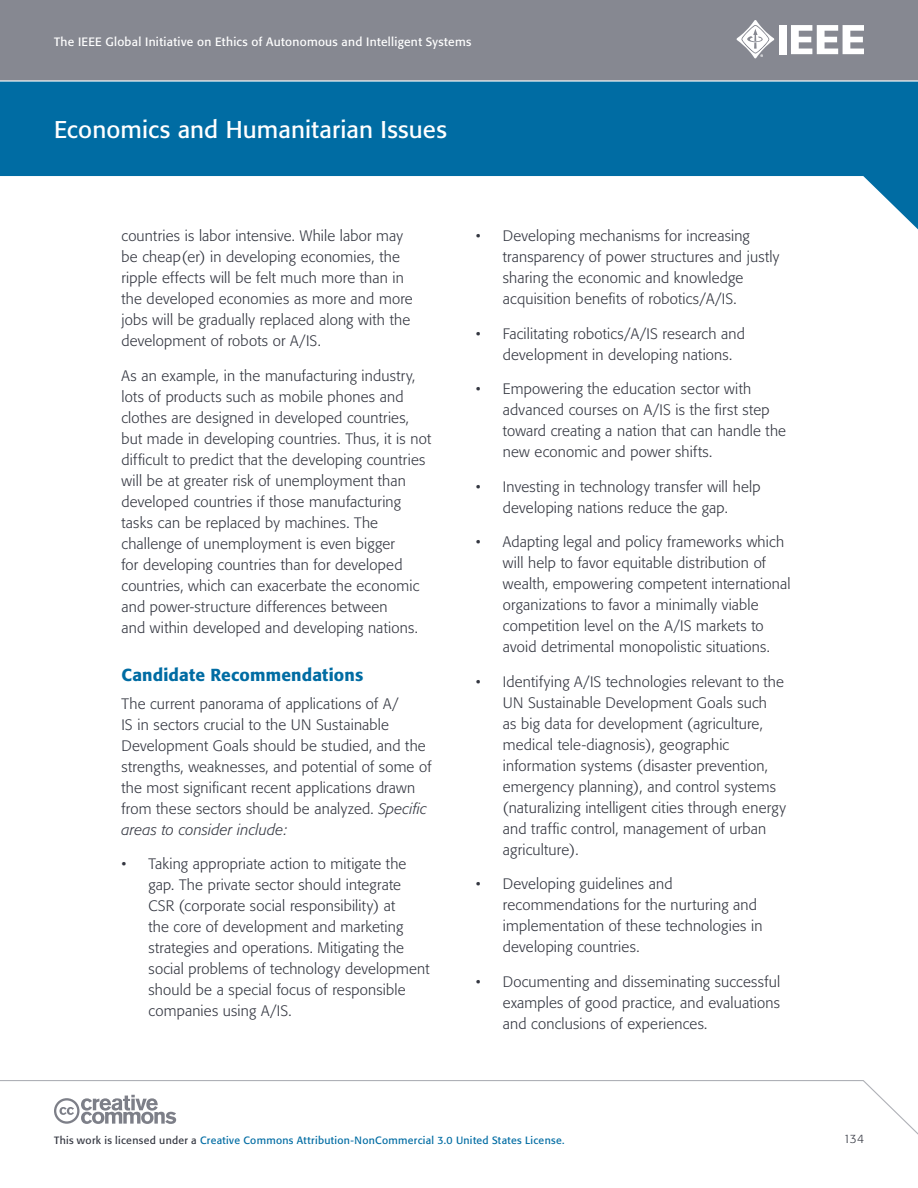
<style>
.page{position:relative;width:918px;height:1188px;background:#fff}
.page>*{position:absolute;margin:0;border:0;box-sizing:border-box;transform-origin:0 0}
.t1{font:24px "Formata";letter-spacing:.005em;color:#fff}
.t2{font:500 17.25px "Formata";letter-spacing:.01em;color:#006ca3}
.t3{font:300 15px/21px "Formata";letter-spacing:.01em;color:#343741}
.t4{font:12px "Formata";letter-spacing:.025em;color:#fff}
.t5{font:300 12px "Formata";color:#343741}
.t6{font:10.5px "Formata";letter-spacing:.03em;color:#006ca3}
.s1{font-style:italic}
.s2{color:#343741}
</style>
<div class="page">
<div style="left:0;top:0;width:918px;height:81px;background:#868891"></div>
<svg style="left:0;top:82px;width:918px;height:147px;fill:#006ca3"></svg>
<svg style="left:0;top:1080px;width:918px;height:55px"></svg>
<hr style="left:0;top:80px;width:918px;height:2px;background:#fff">
<div style="left:779px;top:25px;width:8px;height:29px;background:#fff"></div>
<svg style="left:791px;top:25px;width:73px;height:29px"></svg>
<svg style="left:736px;top:20px;width:38px;height:38px"></svg>
<svg style="left:54px;top:1095px;width:122px;height:29px"></svg>
<p class="t4" style="left:54px;top:34px;width:419px">The IEEE Global Initiative on Ethics of Autonomous and Intelligent Systems</p>
<h1 class="t1" style="left:54px;top:115px;width:394px">Economics and Humanitarian Issues</h1>
<p class="t3" style="left:122px;top:226px;width:293px">countries is labor intensive. While labor may be cheap(er) in developing economies, the ripple effects will be felt much more than in the developed economies as more and more jobs will be gradually replaced along with the development of robots or A/IS.</p>
<p class="t3" style="left:122px;top:365px;width:311px">As an example, in the manufacturing industry, lots of products such as mobile phones and clothes are designed in developed countries, but made in developing countries. Thus, it is not difficult to predict that the developing countries will be at greater risk of unemployment than developed countries if those manufacturing tasks can be replaced by machines. The challenge of unemployment is even bigger<br>for developing countries than for developed countries, which can exacerbate the economic and power-structure differences between<br>and within developed and developing nations.</p>
<p class="t2" style="left:122px;top:664px;width:243px">Candidate Recommendations</p>
<p class="t3" style="left:122px;top:693px;width:312px">The current panorama of applications of A/<br>IS in sectors crucial to the UN Sustainable Development Goals should be studied, and the strengths, weaknesses, and potential of some of the most significant recent applications drawn from these sectors should be analyzed. <span class="s1">Specific areas to consider include:</span></p>
<p class="t3" style="left:148px;top:853px;width:283px;text-indent:-27px">• Taking appropriate action to mitigate the gap. The private sector should integrate CSR (corporate social responsibility) at<br>the core of development and marketing strategies and operations. Mitigating the social problems of technology development should be a special focus of responsible companies using A/IS.</p>
<p class="t3" style="left:503px;top:226px;width:278px;text-indent:-27px">• Developing mechanisms for increasing transparency of power structures and justly sharing the economic and knowledge acquisition benefits of robotics/A/IS.</p>
<p class="t3" style="left:503px;top:323px;width:244px;text-indent:-27px">• Facilitating robotics/A/IS research and development in developing nations.</p>
<p class="t3" style="left:503px;top:379px;width:285px;text-indent:-27px">• Empowering the education sector with advanced courses on A/IS is the first step toward creating a nation that can handle the new economic and power shifts.</p>
<p class="t3" style="left:476px;top:476px;width:286px;text-align:center">• Investing in technology transfer will help developing nations reduce the gap.</p>
<p class="t3" style="left:503px;top:532px;width:289px;text-indent:-27px">• Adapting legal and policy frameworks which will help to favor equitable distribution of wealth, empowering competent international organizations to favor a minimally viable competition level on the A/IS markets to avoid detrimental monopolistic situations.</p>
<p class="t3" style="left:503px;top:671px;width:285px;text-indent:-27px">• Identifying A/IS technologies relevant to the UN Sustainable Development Goals such<br>as big data for development (agriculture, medical tele-diagnosis), geographic information systems (disaster prevention, emergency planning), and control systems (naturalizing intelligent cities through energy and traffic control, management of urban agriculture).</p>
<p class="t3" style="left:503px;top:874px;width:261px;text-indent:-27px">• Developing guidelines and recommendations for the nurturing and implementation of these technologies in developing countries.</p>
<p class="t3" style="left:503px;top:971px;width:279px;text-align:justify;text-indent:-27px">• Documenting and disseminating successful examples of good practice, and evaluations and conclusions of experiences.</p>
<p class="t6" style="left:54px;top:1133px;width:512px"><span class="s2">This work is licensed under a</span> Creative Commons Attribution-NonCommercial 3.0 United States License.</p>
<p class="t5" style="left:844px;top:1132px;width:22px">134</p>
</div>
